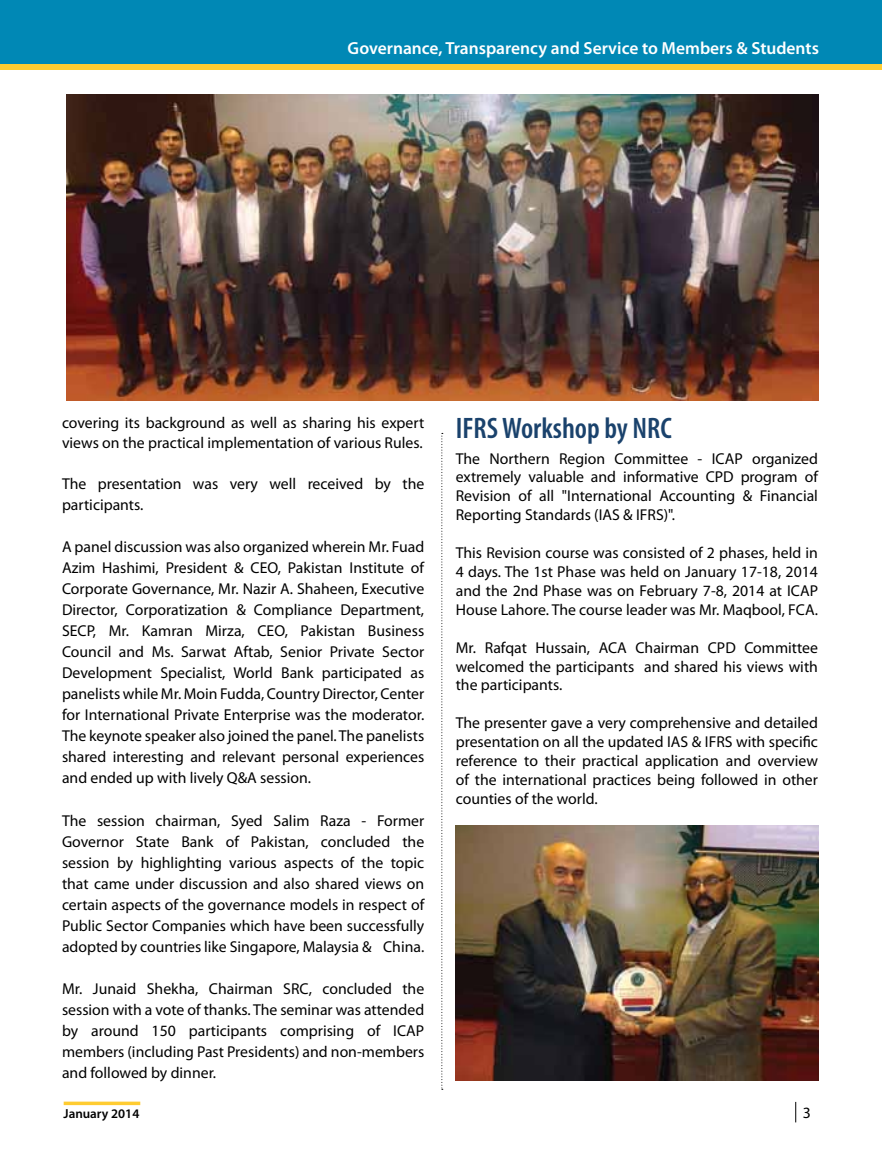
<style>
.page{position:relative;width:882px;height:1166px;background:#fff}
.page>*{position:absolute;margin:0;border:0;box-sizing:border-box;transform-origin:0 0}
.t1{font:600 condensed 29.75px "Myriad Pro";color:#1a426c}
.t2{font:600 17.5px "Myriad Pro";color:#fff}
.t3{font:15.75px/21px "Myriad Pro";color:#000;text-align:justify}
.t4{font:600 13.12px "Myriad Pro";color:#000}
</style>
<div class="page">
<svg style="left:441px;top:433px;width:2px;height:656px"></svg>
<img style="left:66px;top:94px;width:753px;height:306px">
<img style="left:456px;top:825px;width:363px;height:256px">
<div style="left:0;top:0;width:882px;height:70px;background:linear-gradient(to right,#ffcc31,#ffcc31)"></div>
<div style="left:0;top:0;width:882px;height:63px;background:#0088b5"></div>
<svg style="left:64px;top:1101px;width:76px;height:4px"></svg>
<svg style="left:795px;top:1101px;width:1px;height:21px"></svg>
<p class="t2" style="left:348px;top:37px;width:473px">Governance, Transparency and Service to Members &amp; Students</p>
<p class="t3" style="left:62px;top:412px;width:364px;line-height:20.3px">covering its background as well as sharing his expert views on the practical implementation of various Rules.</p>
<p class="t3" style="left:62px;top:473px;width:364px">The presentation was very well received by the participants.</p>
<p class="t3" style="left:62px;top:536px;width:364px">A panel discussion was also organized wherein Mr. Fuad Azim Hashimi, President &amp; CEO, Pakistan Institute of Corporate Governance, Mr. Nazir A. Shaheen, Executive Director, Corporatization &amp; Compliance Department, SECP, Mr. Kamran Mirza, CEO, Pakistan Business Council and Ms. Sarwat Aftab, Senior Private Sector Development Specialist, World Bank participated as panelists while Mr. Moin Fudda, Country Director, Center for International Private Enterprise was the moderator.<br>The keynote speaker also joined the panel. The panelists shared interesting and relevant personal experiences and ended up with lively Q&amp;A session.</p>
<p class="t3" style="left:62px;top:809px;width:364px">The session chairman, Syed Salim Raza - Former Governor State Bank of Pakistan, concluded the session by highlighting various aspects of the topic that came under discussion and also shared views on certain aspects of the governance models in respect of Public Sector Companies which have been successfully adopted by countries like Singapore, Malaysia &amp; China.</p>
<p class="t3" style="left:62px;top:977px;width:364px">Mr. Junaid Shekha, Chairman SRC, concluded the session with a vote of thanks. The seminar was attended by around 150 participants comprising of ICAP members (including Past Presidents) and non-members and followed by dinner.</p>
<h1 class="t1" style="left:456px;top:412px;width:218px">IFRS Workshop by NRC</h1>
<p class="t3" style="left:456px;top:448px;width:364px;line-height:18.9px">The Northern Region Committee - ICAP organized extremely valuable and informative CPD program of Revision of all "International Accounting &amp; Financial Reporting Standards (IAS &amp; IFRS)".</p>
<p class="t3" style="left:456px;top:543px;width:364px;line-height:18.9px">This Revision course was consisted of 2 phases, held in 4 days. The 1st Phase was held on January 17-18, 2014 and the 2nd Phase was on February 7-8, 2014 at ICAP House Lahore. The course leader was Mr. Maqbool, FCA.</p>
<p class="t3" style="left:456px;top:637px;width:364px;line-height:18.9px">Mr. Rafqat Hussain, ACA Chairman CPD Committee welcomed the participants and shared his views with the participants.</p>
<p class="t3" style="left:456px;top:713px;width:364px;line-height:18.9px">The presenter gave a very comprehensive and detailed presentation on all the updated IAS &amp; IFRS with specific reference to their practical application and overview of the international practices being followed in other counties of the world.</p>
<p class="t4" style="left:64px;top:1104px;width:77px">January 2014</p>
<p class="t3" style="left:803px;top:1102px;width:10px">3</p>
</div>
